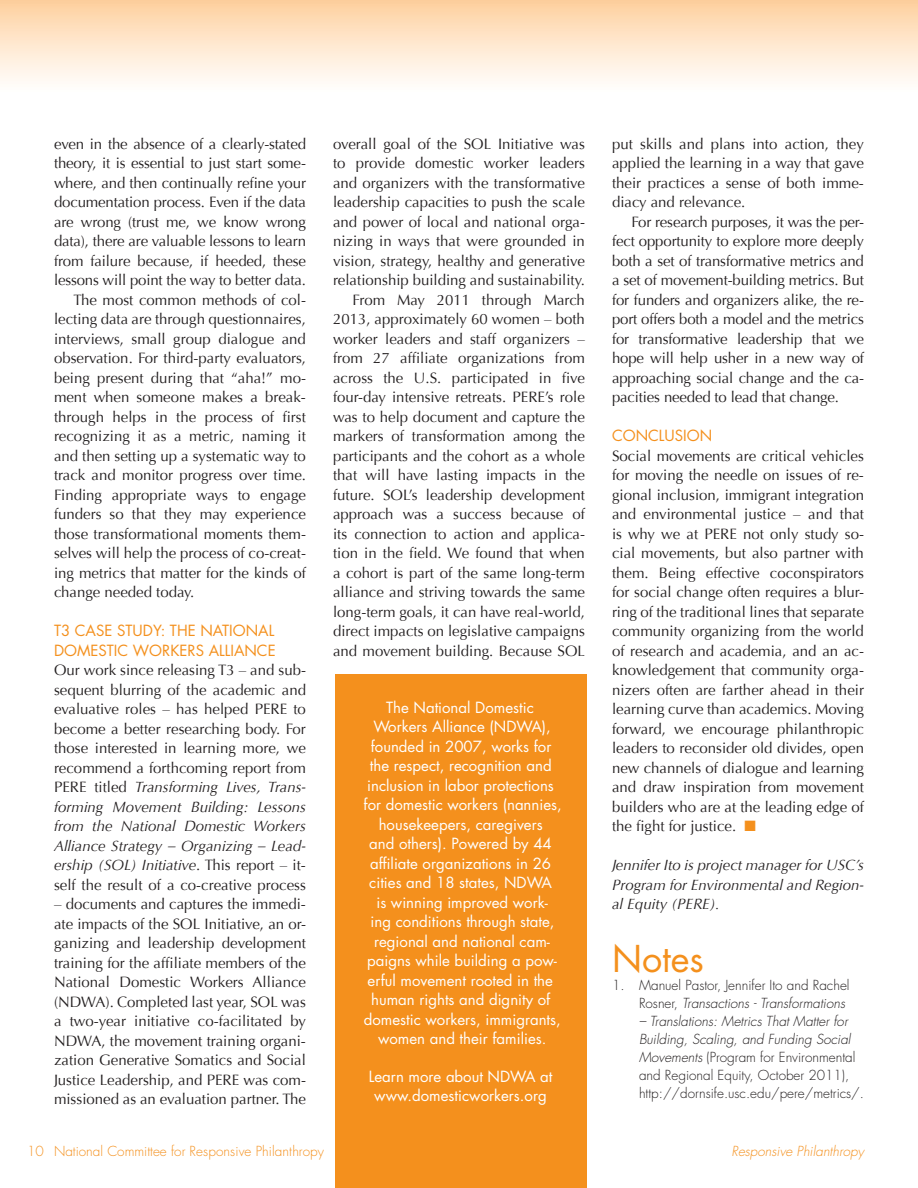
<style>
.page{position:relative;width:918px;height:1188px;background:#fff}
.page>*{position:absolute;margin:0;border:0;box-sizing:border-box;transform-origin:0 0}
.t1{font:36px "Futura";color:#f4901d}
.t2{font:15px/19.5px "Optima";color:#231f20;text-align:justify}
.t3{font:15px/19.5px "Futura";color:#fff;text-align:center}
.t4{font:italic 15px/19.5px "Optima";color:#231f20;text-align:justify}
.t5{font:15px/19.5px "Futura";color:#f4901d}
.t6{font:300 13.5px/18px "Futura";color:#231f20}
.t7{font:300 13.5px "Futura";color:#f4901d}
.t8{font:italic 300 13.5px "Futura";color:#f4901d}
.s1{font-style:italic}
.s2{color:#f4901d}
</style>
<div class="page">
<div style="left:0;top:0;width:918px;height:94px;background:linear-gradient(to bottom,#fed09f,#fff)"></div>
<div style="left:335px;top:674px;width:252px;height:514px;background:#f4901d"></div>
<p class="t2" style="left:54px;top:134px;width:254px">even in the absence of a clearly-stated</p>
<p class="t2" style="left:54px;top:154px;width:253px">theory, it is essential to just start some-</p>
<p class="t2" style="left:54px;top:173px;width:254px">where, and then continually refine your</p>
<p class="t2" style="left:54px;top:193px;width:254px">documentation process. Even if the data</p>
<p class="t2" style="left:54px;top:212px;width:253px">are wrong (trust me, we know wrong</p>
<p class="t2" style="left:54px;top:232px;width:254px">data), there are valuable lessons to learn</p>
<p class="t2" style="left:54px;top:251px;width:254px">from failure because, if heeded, these</p>
<p class="t2" style="left:54px;top:271px;width:253px">lessons will point the way to better data.</p>
<p class="t2" style="left:74px;top:290px;width:234px">The most common methods of col-</p>
<p class="t2" style="left:54px;top:310px;width:253px">lecting data are through questionnaires,</p>
<p class="t2" style="left:54px;top:329px;width:253px">interviews, small group dialogue and</p>
<p class="t2" style="left:54px;top:349px;width:254px">observation. For third-party evaluators,</p>
<p class="t2" style="left:54px;top:368px;width:254px">being present during that “aha!” mo-</p>
<p class="t2" style="left:54px;top:388px;width:253px">ment when someone makes a break-</p>
<p class="t2" style="left:54px;top:407px;width:253px">through helps in the process of first</p>
<p class="t2" style="left:54px;top:427px;width:253px">recognizing it as a metric, naming it</p>
<p class="t2" style="left:54px;top:446px;width:253px">and then setting up a systematic way to</p>
<p class="t2" style="left:54px;top:466px;width:254px">track and monitor progress over time.</p>
<p class="t2" style="left:54px;top:485px;width:254px">Finding appropriate ways to engage</p>
<p class="t2" style="left:54px;top:505px;width:253px">funders so that they may experience</p>
<p class="t2" style="left:54px;top:524px;width:253px">those transformational moments them-</p>
<p class="t2" style="left:54px;top:544px;width:253px">selves will help the process of co-creat-</p>
<p class="t2" style="left:54px;top:563px;width:254px">ing metrics that matter for the kinds of</p>
<p class="t2" style="left:54px;top:583px;width:142px">change needed today.</p>
<p class="t5" style="left:54px;top:621px;width:42px">T3 CASE</p>
<p class="t5" style="left:54px;top:621px;width:221px;text-indent:63px">STU DY: THE NATIONAL<br>DOMESTIC WORKERS ALLIANCE</p>
<p class="t2" style="left:54px;top:661px;width:254px">Our work since releasing T3 – and sub&shy;sequent blurring of the academic and evaluative roles – has helped PERE to become a better researching body. For those interested in learning more, we recommend a forthcoming report from PERE titled <span class="s1">Transforming Lives, Trans&shy;forming Movement Building: Lessons from the National Domestic Workers Alliance Strategy – Organizing – Lead&shy;ership (SOL) Initiative</span>. This report – it&shy;self the result of a co-creative process</p>
<p class="t2" style="left:54px;top:895px;width:254px">– documents and captures the immedi&shy;ate impacts of the SOL Initiative, an or&shy;ganizing and leadership development training for the affiliate members of the National Domestic Workers Alliance (NDWA). Completed last year, SOL was a two-year initiative co-facilitated by NDWA, the movement training organi&shy;zation Generative Somatics and Social Justice Leadership, and PERE was com&shy;missioned as an evaluation partner. The</p>
<p class="t2" style="left:333px;top:134px;width:254px;text-align:right">overall goal of the SOL Initiative was to provide domestic worker leaders and organizers with the transformative leadership capacities to push the scale and power of local and national orga&shy;nizing in ways that were grounded in vision, strategy, healthy and generative relationship building and sustainability.<br>From May 2011 through March 2013, approximately 60 women – both worker leaders and staff organizers – from 27 affiliate organizations from across the U.S. participated in five four-day intensive retreats. PERE’s role was to help document and capture the markers of transformation among the participants and the cohort as a whole that will have lasting impacts in the future. SOL’s leadership development approach was a success because of its connection to action and applica&shy;tion in the field. We found that when a cohort is part of the same long-term alliance and striving towards the same long-term goals, it can have real-world, direct impacts on legislative campaigns and movement building. Because SOL</p>
<p class="t2" style="left:612px;top:134px;width:253px">put skills and plans into action, they applied the learning in a way that gave their practices a sense of both imme&shy;diacy and relevance.</p>
<p class="t2" style="left:612px;top:212px;width:254px;text-indent:20px">For research purposes, it was the per&shy;fect opportunity to explore more deeply both a set of transformative metrics and a set of movement-building metrics. But for funders and organizers alike, the re&shy;port offers both a model and the metrics for transformative leadership that we hope will help usher in a new way of approaching social change and the ca&shy;pacities needed to lead that change.</p>
<p class="t5" style="left:612px;top:426px;width:102px">CONCLUSION</p>
<p class="t2" style="left:612px;top:446px;width:254px">Social movements are critical vehicles for moving the needle on issues of re&shy;gional inclusion, immigrant integration and environmental justice – and that is why we at PERE not only study so&shy;cial movements, but also partner with them. Being effective coconspirators for social change often requires a blur&shy;ring of the traditional lines that separate community organizing from the world of research and academia, and an ac&shy;knowledgement that community orga&shy;nizers often are farther ahead in their learning curve than academics. Moving forward, we encourage philanthropic leaders to reconsider old divides, open new channels of dialogue and learning and draw inspiration from movement builders who are at the leading edge of the fight for justice. <span class="s2">■</span></p>
<p class="t4" style="left:612px;top:856px;width:254px">Jennifer Ito is project manager for USC’s Program for Environmental and Region&shy;al Equity (PERE).</p>
<h1 class="t1" style="left:612px;top:936px;width:93px">Notes</h1>
<p class="t6" style="left:639px;top:976px;width:212px;text-indent:-27px">1. Manuel Pastor, Jennifer Ito and Rachel<br>Rosner, <span class="s1">Transactions - Transformations</span></p>
<p class="t6" style="left:639px;top:1012px;width:227px"><span class="s1">– Translations: Metrics That Matter for Building, Scaling, and Funding Social Movements</span> (Program for Environmental and Regional Equity, October 2011), http://dornsife.usc.edu/pere/metrics/.</p>
<p class="t3" style="left:364px;top:698px;width:200px">The National Domestic<br>Workers Alliance (NDWA), founded in 2007, works for the respect, recognition and inclusion in labor protections for domestic workers (nannies, housekeepers, caregivers<br>and others). Powered by 44 affiliate organizations in 26 cities and 18 states, NDWA<br>is winning improved work-<br>ing conditions through state, regional and national cam&shy;paigns while building a pow&shy;erful movement rooted in the human rights and dignity of domestic workers, immigrants, women and their families.</p>
<p class="t3" style="left:369px;top:1067px;width:185px">Learn more about NDWA at www.domesticworkers.org</p>
<p class="t7" style="left:27px;top:1143px;width:298px">10 National Committee for Responsive Philanthropy</p>
<p class="t8" style="left:731px;top:1143px;width:134px">Responsive Philanthropy</p>
</div>
